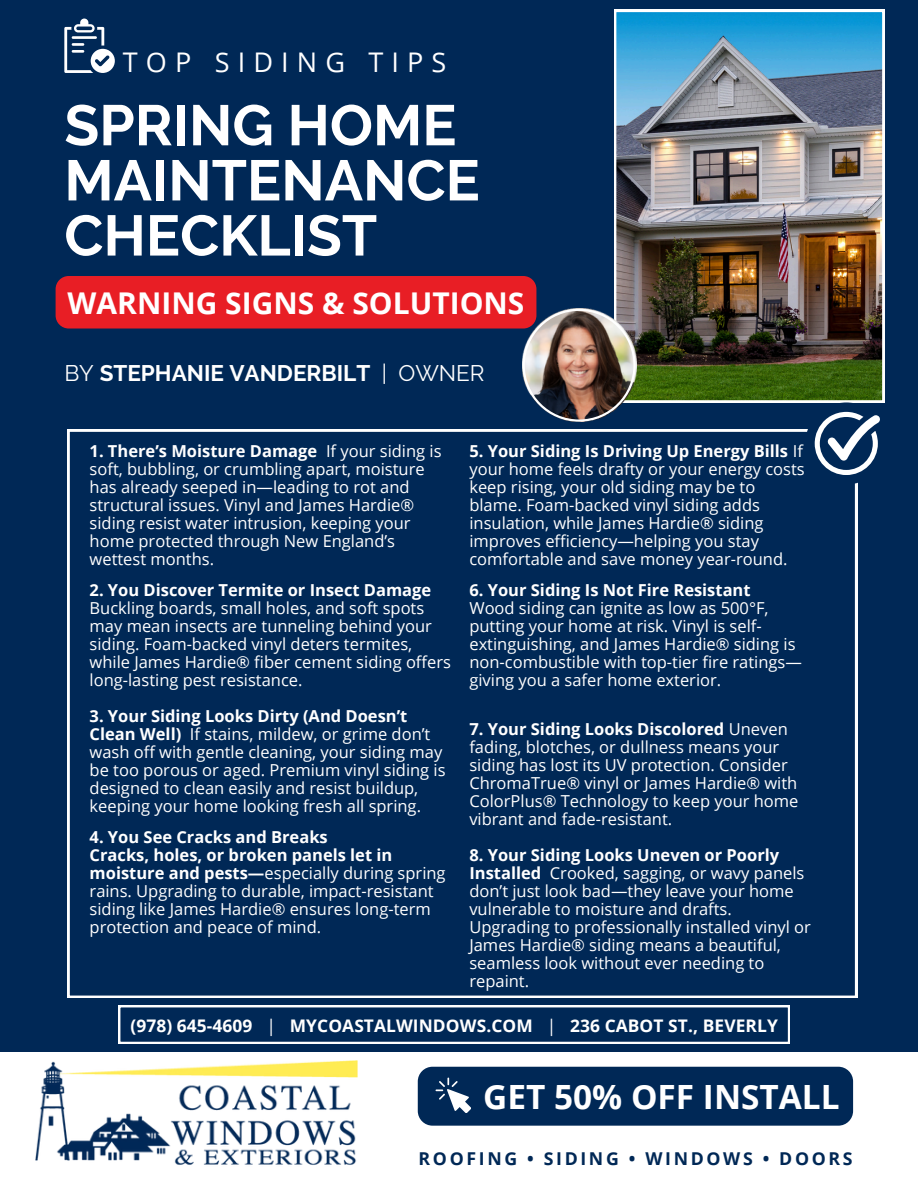
<style>
.page{position:relative;width:918px;height:1188px;background:#002856}
.page>*{position:absolute;margin:0;border:0;box-sizing:border-box;transform-origin:0 0}
.t1{font:700 57px/55.2px "Raleway";color:#fff}
.t2{font:700 33.45px "Open Sans";color:#fff}
.t3{font:700 30px "Open Sans";color:#fff}
.t4{font:27px "Open Sans";letter-spacing:.3em;color:#fff}
.t5{font:700 22.5px "Raleway";color:#fff}
.t6{font:700 17.7px "Open Sans";letter-spacing:.15em;color:#002856}
.t7{font:700 17.4px "Open Sans";letter-spacing:.005em;color:#fff}
.t8{font:16.5px/18px "Open Sans";color:#fff}
.t9{font:700 16.5px "Open Sans";color:#fff}
.s1{font-weight:400}
.s2{font-weight:700}
</style>
<div class="page">
<div style="left:0;top:1052px;width:918px;height:136px;background:#fff"></div>
<svg style="left:64px;top:19px;width:51px;height:54px"></svg>
<svg style="left:68px;top:430px;width:789px;height:568px"></svg>
<img style="left:614px;top:10px;width:270px;height:392px">
<div style="left:805px;top:402px;width:82px;height:82px;background:#002856;border-radius:50%"></div>
<svg style="left:815px;top:412px;width:65px;height:63px"></svg>
<img style="left:523px;top:309px;width:113px;height:113px">
<div style="left:56px;top:276px;width:480px;height:53px;background:#e81e25;border-radius:13px"></div>
<div style="left:418px;top:1067px;width:435px;height:59px;background:#002856;border-radius:15px"></div>
<svg style="left:436px;top:1078px;width:35px;height:35px"></svg>
<img style="left:36px;top:1061px;width:321px;height:104px">
<svg style="left:118px;top:1005px;width:672px;height:38px"></svg>
<p class="t4" style="left:123px;top:43px;width:325px">TOP SIDING TIPS</p>
<p class="t1" style="left:64px;top:98px;width:417px">SPRING HOME<br>MAINTENANCE<br>CHECKLIST</p>
<p class="t3" style="left:68px;top:281px;width:458px">WARNING SIGNS &amp; SOLUTIONS</p>
<p class="t5" style="left:64px;top:360px;width:422px"><span class="s1">BY</span> STEPHANIE VANDERBILT <span class="s1">| OWNER</span></p>
<h4 class="t8" style="left:90px;top:442px;width:353px"><span class="s2">1. There’s Moisture Damage</span> If your siding is soft, bubbling, or crumbling apart, moisture has already seeped in—leading to rot and structural issues. Vinyl and James Hardie® siding resist water intrusion, keeping your home protected through New England’s wettest months.</h4>
<p class="t8" style="left:90px;top:581px;width:363px"><span class="s2">2. You Discover Termite or Insect Damage </span>Buckling boards, small holes, and soft spots may mean insects are tunneling behind your siding. Foam-backed vinyl deters termites, while James Hardie® fiber cement siding offers long-lasting pest resistance.</p>
<p class="t8" style="left:90px;top:707px;width:358px"><span class="s2">3. Your Siding Looks Dirty (And Doesn’t Clean Well)</span> If stains, mildew, or grime don’t wash off with gentle cleaning, your siding may be too porous or aged. Premium vinyl siding is designed to clean easily and resist buildup, keeping your home looking fresh all spring.</p>
<p class="t9" style="left:90px;top:826px;width:240px">4. You See Cracks and Breaks</p>
<p class="t8" style="left:90px;top:846px;width:358px"><span class="s2">Cracks, holes, or broken panels let in moisture and pests—</span>especially during spring rains. Upgrading to durable, impact-resistant siding like James Hardie® ensures long-term protection and peace of mind.</p>
<p class="t8" style="left:469px;top:442px;width:337px"><span class="s2">5. Your Siding Is Driving Up Energy Bills</span> If your home feels drafty or your energy costs keep rising, your old siding may be to blame. Foam-backed vinyl siding adds insulation, while James Hardie® siding improves efficiency—helping you stay comfortable and save money year-round.</p>
<h3 class="t9" style="left:469px;top:579px;width:283px">6. Your Siding Is Not Fire Resistant</h3>
<h1 class="t8" style="left:469px;top:599px;width:334px">Wood siding can ignite as low as 500°F, putting your home at risk. Vinyl is self&shy;extinguishing, and James Hardie® siding is non-combustible with top-tier fire ratings— giving you a safer home exterior.</h1>
<h2 class="t8" style="left:469px;top:720px;width:331px"><span class="s2">7. Your Siding Looks Discolored</span> Uneven fading, blotches, or dullness means your siding has lost its UV protection. Consider ChromaTrue® vinyl or James Hardie® with ColorPlus® Technology to keep your home vibrant and fade-resistant.</h2>
<p class="t8" style="left:469px;top:846px;width:343px"><span class="s2">8. Your Siding Looks Uneven or Poorly Installed</span> Crooked, sagging, or wavy panels don’t just look bad—they leave your home vulnerable to moisture and drafts.<br>Upgrading to professionally installed vinyl or James Hardie® siding means a beautiful, seamless look without ever needing to repaint.</p>
<p class="t7" style="left:130px;top:1014px;width:649px">(978) 645-4609 <span class="s1">|</span> MYCOASTALWINDOWS.COM <span class="s1">|</span> 236 CABOT ST., BEVERLY</p>
<p class="t2" style="left:483px;top:1073px;width:358px">GET 50% OFF INSTALL</p>
<p class="t6" style="left:419px;top:1146px;width:436px">ROOFING • SIDING • WINDOWS • DOORS</p>
</div>
